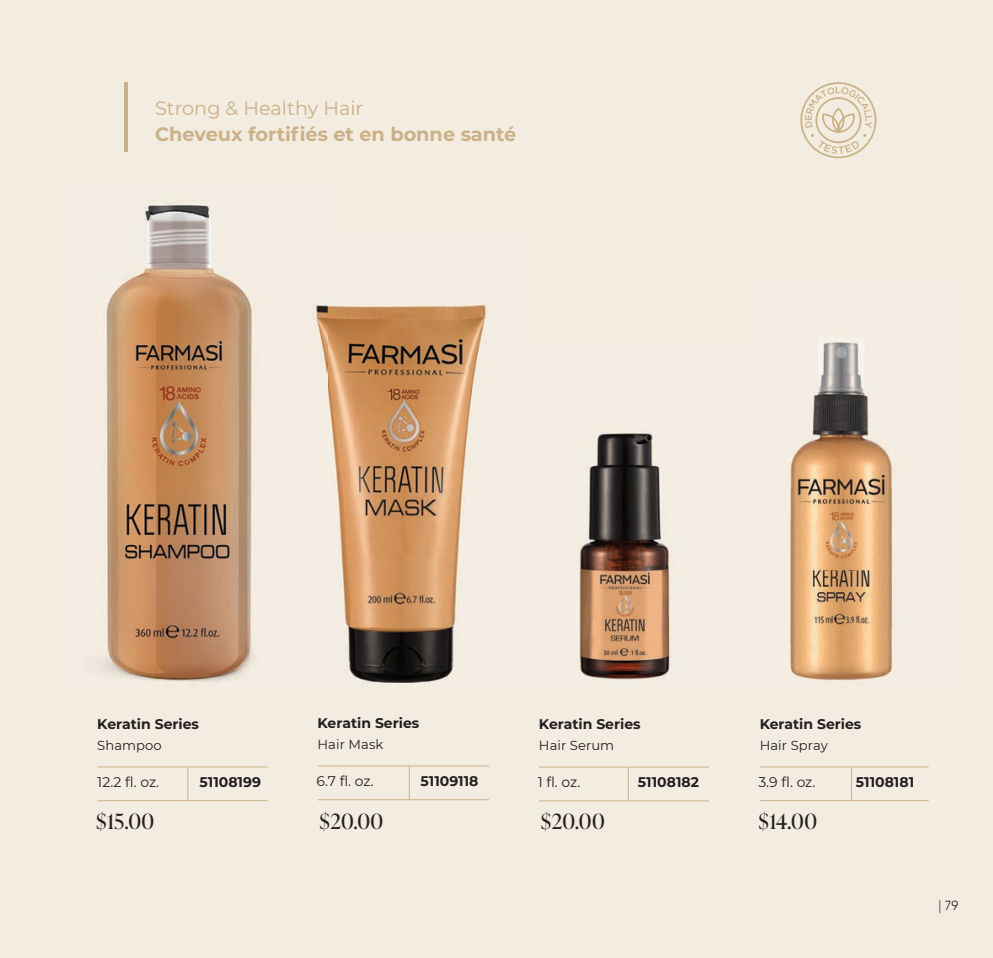
<style>
.page{position:relative;width:993px;height:958px;background:#fff}
.page>*{position:absolute;margin:0;border:0;box-sizing:border-box;transform-origin:0 0}
.t1{font:21px "Ivy Presto Display";letter-spacing:.025em;color:#231f20}
.t2{font:700 19.25px "Montserrat";color:#cbb187}
.t3{font:19.25px "Montserrat";color:#cbb187}
.t4{font:700 14px "Montserrat";color:#231f20}
.t5{font:14px "Montserrat";letter-spacing:-.01em;color:#231f20}
.t6{font:13.12px "Montserrat";letter-spacing:.005em;color:#231f20}
.t7{font:300 13.12px "Avenir";color:#231f20}
</style>
<div class="page">
<div style="left:0;top:0;width:992px;height:957px;background:#f3ece1"></div>
<div style="left:800px;top:82px;width:76px;height:76px;border:2px solid #cbb187;border-radius:50%"></div>
<svg style="left:804px;top:87px;width:67px;height:67px"></svg>
<svg style="left:124px;top:82px;width:3px;height:70px"></svg>
<hr style="left:97px;top:766px;width:170px;height:1px;background:#cbb187">
<hr style="left:759px;top:766px;width:169px;height:1px;background:#cbb187">
<hr style="left:317px;top:765px;width:172px;height:1px;background:#cbb187">
<hr style="left:538px;top:766px;width:171px;height:1px;background:#cbb187">
<hr style="left:97px;top:800px;width:170px;height:1px;background:#cbb187">
<hr style="left:759px;top:800px;width:169px;height:1px;background:#cbb187">
<hr style="left:317px;top:799px;width:172px;height:1px;background:#cbb187">
<hr style="left:538px;top:800px;width:171px;height:1px;background:#cbb187">
<hr style="left:187px;top:767px;width:1px;height:33px;background:#cbb187">
<hr style="left:850px;top:767px;width:1px;height:33px;background:#cbb187">
<hr style="left:409px;top:766px;width:1px;height:33px;background:#cbb187">
<hr style="left:627px;top:767px;width:1px;height:33px;background:#cbb187">
<img style="left:790px;top:338px;width:103px;height:343px">
<img style="left:579px;top:432px;width:92px;height:248px">
<img style="left:327px;top:303px;width:160px;height:214px">
<img style="left:339px;top:517px;width:122px;height:167px">
<img style="left:106px;top:204px;width:146px;height:257px">
<img style="left:96px;top:461px;width:157px;height:221px">
<img style="left:312px;top:304px;width:15px;height:70px">
<h2 class="t3" style="left:155px;top:95px;width:210px">Strong &amp; Healthy Hair</h2>
<h2 class="t2" style="left:155px;top:121px;width:362px">Cheveux fortifiés et en bonne santé</h2>
<p class="t4" style="left:97px;top:714px;width:103px">Keratin Series</p>
<p class="t6" style="left:97px;top:736px;width:66px">Shampoo</p>
<p class="t4" style="left:317px;top:713px;width:103px">Keratin Series</p>
<p class="t6" style="left:317px;top:735px;width:67px">Hair Mask</p>
<p class="t4" style="left:538px;top:714px;width:103px">Keratin Series</p>
<p class="t6" style="left:538px;top:736px;width:77px">Hair Serum</p>
<p class="t4" style="left:759px;top:714px;width:103px">Keratin Series</p>
<p class="t6" style="left:759px;top:736px;width:70px">Hair Spray</p>
<p class="t5" style="left:97px;top:772px;width:63px">12.2 fl. oz.</p>
<p class="t4" style="left:199px;top:771px;width:63px">51108199</p>
<p class="t5" style="left:316px;top:771px;width:59px">6.7 fl. oz.</p>
<p class="t4" style="left:420px;top:770px;width:59px">51109118</p>
<p class="t5" style="left:537px;top:772px;width:44px">1 fl. oz.</p>
<p class="t4" style="left:637px;top:771px;width:63px">51108182</p>
<p class="t5" style="left:758px;top:772px;width:59px">3.9 fl. oz.</p>
<p class="t4" style="left:855px;top:771px;width:60px">51108181</p>
<h1 class="t1" style="left:96px;top:805px;width:60px">$15.00</h1>
<h1 class="t1" style="left:319px;top:805px;width:65px">$20.00</h1>
<h1 class="t1" style="left:540px;top:805px;width:65px">$20.00</h1>
<h1 class="t1" style="left:758px;top:805px;width:60px">$14.00</h1>
<p class="t7" style="left:938px;top:897px;width:21px">| 79</p>
</div>
